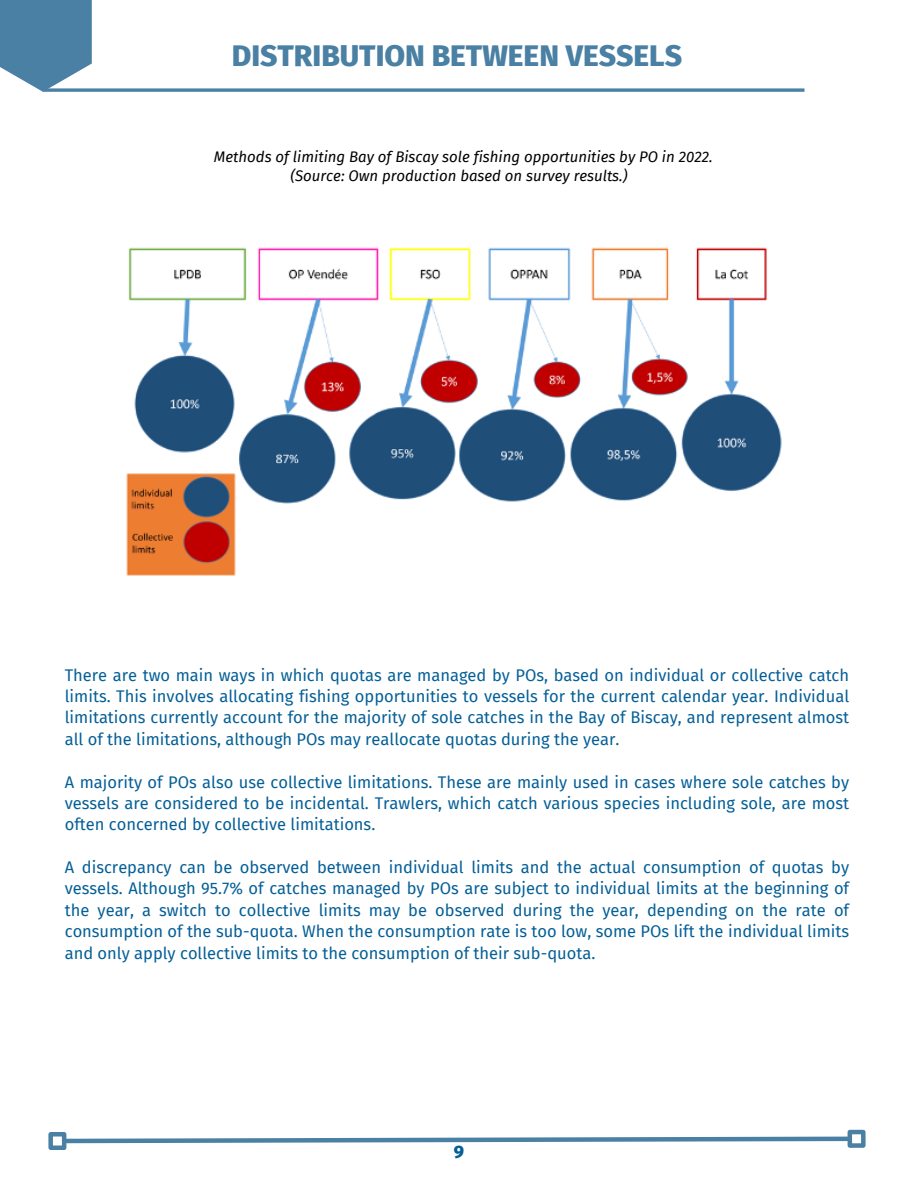
<style>
.page{position:relative;width:918px;height:1188px;background:#fff}
.page>*{position:absolute;margin:0;border:0;box-sizing:border-box;transform-origin:0 0}
.t1{font:800 30px "Fira Sans";color:#4980a3}
.t2{font:800 18px "Fira Sans";color:#055f97}
.t3{font:16.5px/21.3px "Fira Sans";color:#055f97;text-align:justify}
.t4{font:italic 15px "Fira Sans";color:#000}
</style>
<div class="page">
<svg style="left:66px;top:1134px;width:782px;height:11px"></svg>
<div style="left:48px;top:1132px;width:18px;height:18px;border:4px solid #4980a3"></div>
<div style="left:848px;top:1130px;width:18px;height:18px;border:4px solid #4980a3"></div>
<div style="left:0;top:0;width:92px;height:92px;background:#4980a3"></div>
<svg style="left:43px;top:88px;width:761px;height:4px;background:#6493b0"></svg>
<img style="left:126px;top:247px;width:656px;height:329px">
<p class="t1" style="left:232px;top:38px;width:452px">DISTRIBUTION BETWEEN VESSELS</p>
<p class="t4" style="left:214px;top:148px;width:500px">Methods of limiting Bay of Biscay sole fishing opportunities by PO in 2022.</p>
<p class="t4" style="left:290px;top:167px;width:339px">(Source: Own production based on survey results.)</p>
<p class="t3" style="left:65px;top:665px;width:786px">There are two main ways in which quotas are managed by POs, based on individual or collective catch limits. This involves allocating fishing opportunities to vessels for the current calendar year. Individual limitations currently account for the majority of sole catches in the Bay of Biscay, and represent almost all of the limitations, although POs may reallocate quotas during the year.</p>
<p class="t3" style="left:65px;top:771px;width:786px">A majority of POs also use collective limitations. These are mainly used in cases where sole catches by vessels are considered to be incidental. Trawlers, which catch various species including sole, are most often concerned by collective limitations.</p>
<p class="t3" style="left:65px;top:857px;width:786px">A discrepancy can be observed between individual limits and the actual consumption of quotas by vessels. Although 95.7% of catches managed by POs are subject to individual limits at the beginning of the year, a switch to collective limits may be observed during the year, depending on the rate of consumption of the sub-quota. When the consumption rate is too low, some POs lift the individual limits and only apply collective limits to the consumption of their sub-quota.</p>
<p class="t2" style="left:454px;top:1141px;width:12px">9</p>
</div>
